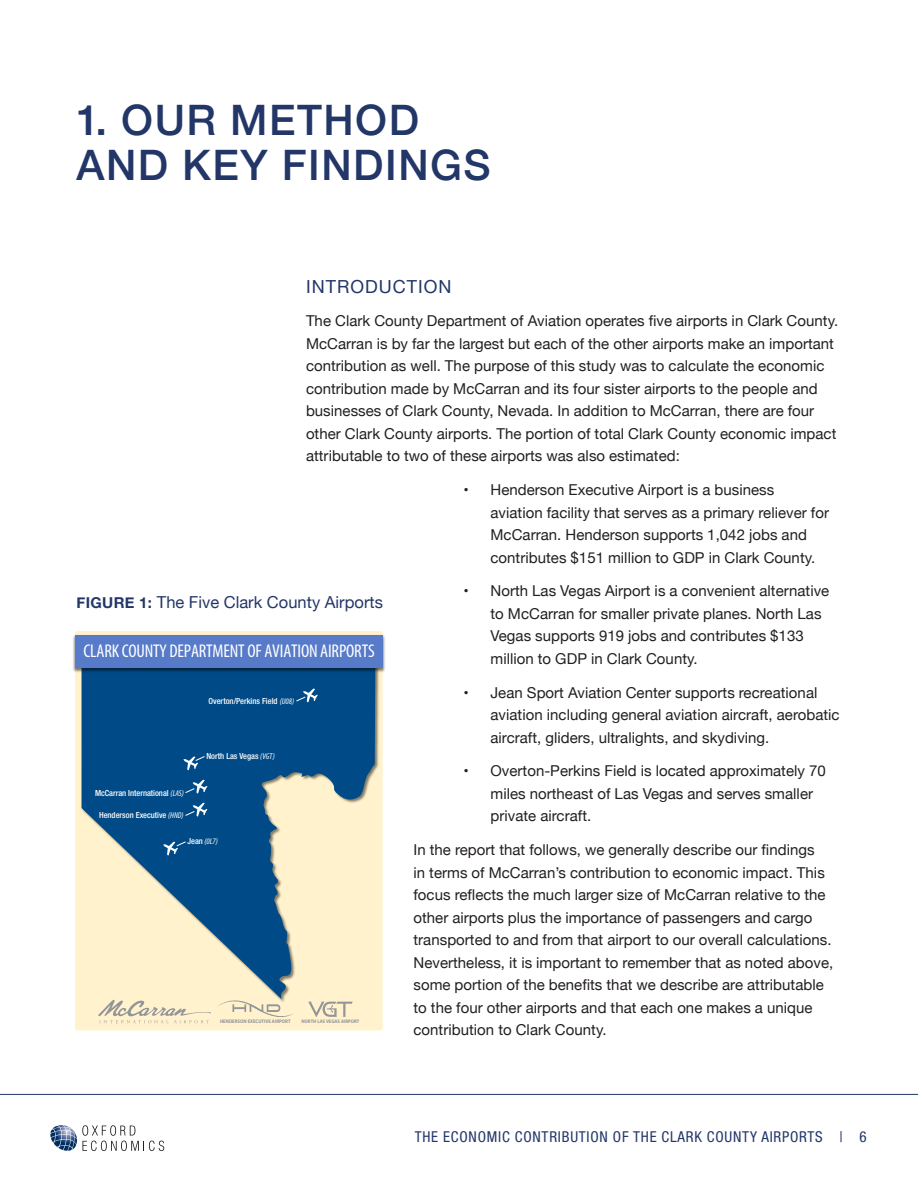
<style>
.page{position:relative;width:918px;height:1188px;background:#fff}
.page>*{position:absolute;margin:0;border:0;box-sizing:border-box;transform-origin:0 0}
.Heading_1{font:500 42px/45px "Helvetica Neue";letter-spacing:.035em;color:#223668}
.t1{font:condensed 18.45px "Myriad Pro";letter-spacing:-.01em;color:#fff}
.Heading_2{font:18px "Helvetica Neue";letter-spacing:.055em;color:#223668}
.Figure_Title{font:16.5px "Helvetica Neue";letter-spacing:.005em;color:#223668}
.t2{font:15px/22.5px "Helvetica Neue";letter-spacing:.005em;color:#231f20}
.t3{font:condensed 15px "Helvetica Neue LT Std";letter-spacing:.05em;color:#223668}
.t4{font:500 condensed 8.4px "Helvetica Neue LT Std";color:#fff}
.t5{font:italic condensed 8.4px "Myriad Pro";color:#fff}
.t6{font:700 5.1px "Myriad Pro";color:#939598;scale:.91 1}
.s1{font-weight:700;font-size:15px}
.s2{font-family:"Myriad Pro";font-weight:400;font-style:italic}
.s3{font-family:"Helvetica Neue LT Std";font-weight:500;font-style:normal}
</style>
<div class="page">
<svg style="left:50px;top:1125px;width:114px;height:26px"></svg>
<hr style="left:0;top:1094px;width:918px;height:1px;background:#223668">
<div style="left:75px;top:631px;width:308px;height:399px;background:#fff2cd;border-radius:3px"></div>
<img style="left:81px;top:673px;width:298px;height:329px">
<svg style="left:82px;top:673px;width:293px;height:326px;fill:#004b87"></svg>
<svg style="left:296px;top:689px;width:22px;height:13px"></svg>
<svg style="left:183px;top:756px;width:22px;height:14px"></svg>
<svg style="left:185px;top:780px;width:22px;height:14px"></svg>
<svg style="left:185px;top:803px;width:22px;height:14px"></svg>
<svg style="left:163px;top:841px;width:23px;height:14px"></svg>
<svg style="left:217px;top:991px;width:76px;height:26px"></svg>
<svg style="left:98px;top:1000px;width:113px;height:23px"></svg>
<svg style="left:308px;top:1002px;width:45px;height:15px"></svg>
<img style="left:73px;top:633px;width:312px;height:40px">
<div style="left:75px;top:635px;width:308px;height:33px;background:#577ac9"></div>
<p class="Heading_1" style="left:76px;top:94px;width:416px">1. OUR METHOD<br>AND KEY FINDINGS</p>
<p class="Heading_2" style="left:306px;top:273px;width:147px">INTRODUCTION</p>
<p class="t2" style="left:306px;top:311px;width:534px">The Clark County Department of Aviation operates five airports in Clark County.<br>McCarran is by far the largest but each of the other airports make an important contribution as well. The purpose of this study was to calculate the economic contribution made by McCarran and its four sister airports to the people and businesses of Clark County, Nevada. In addition to McCarran, there are four other Clark County airports. The portion of total Clark County economic impact attributable to two of these airports was also estimated:</p>
<p class="t2" style="left:490px;top:479px;width:340px;text-indent:-27px">• Henderson Executive Airport is a business aviation facility that serves as a primary reliever for McCarran. Henderson supports 1,042 jobs and contributes $151 million to GDP in Clark County.</p>
<p class="t2" style="left:490px;top:581px;width:340px;text-indent:-27px">• North Las Vegas Airport is a convenient alternative to McCarran for smaller private planes. North Las Vegas supports 919 jobs and contributes $133 million to GDP in Clark County.</p>
<p class="t2" style="left:490px;top:682px;width:351px;text-indent:-27px">• Jean Sport Aviation Center supports recreational aviation including general aviation aircraft, aerobatic aircraft, gliders, ultralights, and skydiving.</p>
<p class="t2" style="left:490px;top:761px;width:337px;text-indent:-27px">• Overton-Perkins Field is located approximately 70 miles northeast of Las Vegas and serves smaller private aircraft.</p>
<p class="t2" style="left:414px;top:839px;width:421px">In the report that follows, we generally describe our findings<br>in terms of McCarran’s contribution to economic impact. This focus reflects the much larger size of McCarran relative to the other airports plus the importance of passengers and cargo transported to and from that airport to our overall calculations.<br>Nevertheless, it is important to remember that as noted above, some portion of the benefits that we describe are attributable to the four other airports and that each one makes a unique contribution to Clark County.</p>
<p class="Figure_Title" style="left:76px;top:590px;width:308px"><span class="s1">FIGURE 1:</span> The Five Clark County Airports</p>
<p class="t1" style="left:84px;top:640px;width:293px">CLARK COUNTY DEPARTMENT OF AVIATION AIRPORTS</p>
<p class="t4" style="left:209px;top:696px;width:87px">Overton/Perkins Field <span class="s2">(U08)</span></p>
<p class="t4" style="left:206px;top:751px;width:70px">North Las Vegas <span class="s2">(VGT)</span></p>
<p class="t4" style="left:95px;top:788px;width:90px">McCarran International <span class="s2">(LAS)</span></p>
<p class="t4" style="left:99px;top:810px;width:86px">Henderson Executive <span class="s2">(HND)</span></p>
<p class="t5" style="left:187px;top:836px;width:32px"><span class="s3">Jean</span> (0L7)</p>
<p class="t6" style="left:220px;top:1018px;width:79px">HENDERSON EXECUTIVE AIRPORT</p>
<p class="t6" style="left:301px;top:1018px;width:65px">NORTH LAS VEGAS AIRPORT</p>
<p class="t3" style="left:415px;top:1128px;width:453px">THE ECONOMIC CONTRIBUTION OF THE CLARK COUNTY AIRPORTS | 6</p>
</div>
